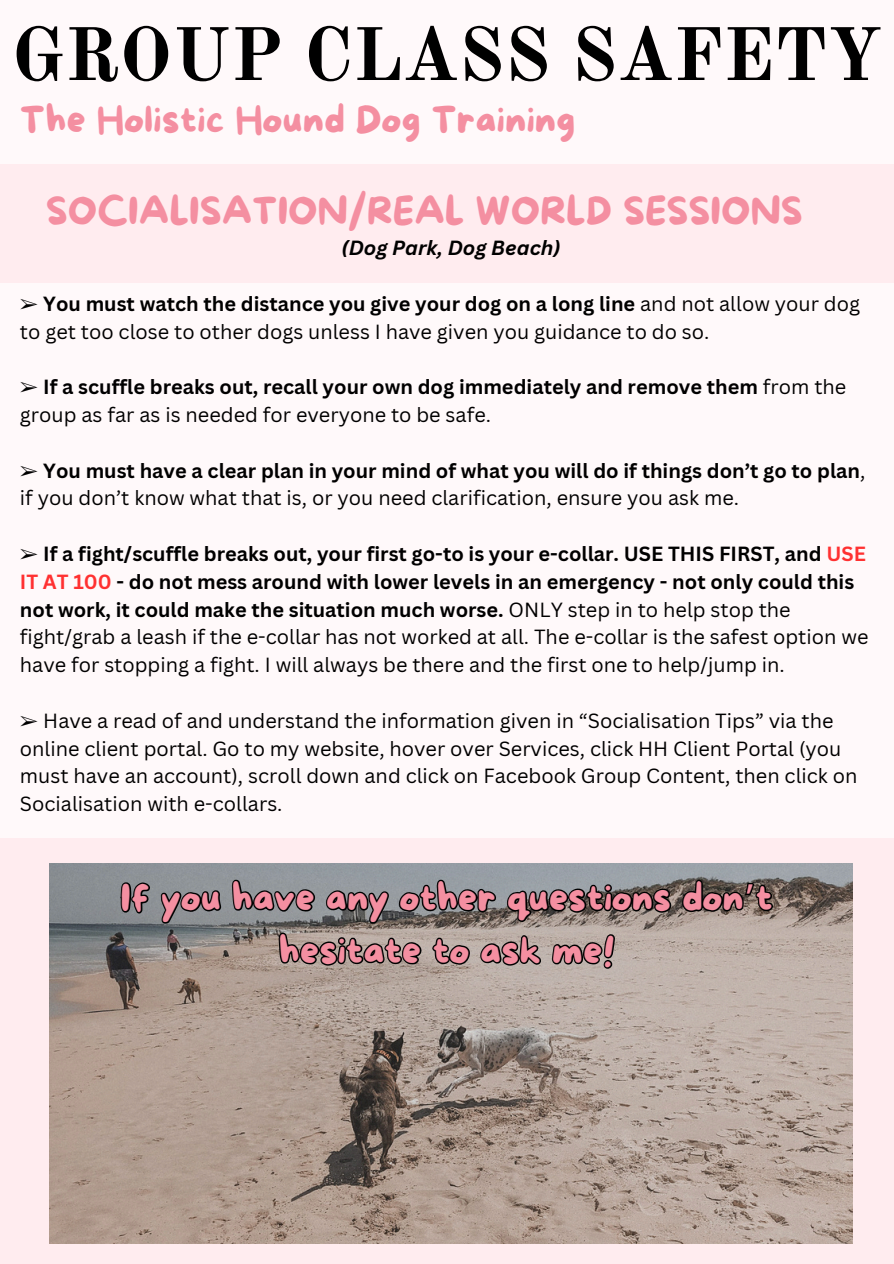
<style>
.page{position:relative;width:894px;height:1264px;background:#fff}
.page>*{position:absolute;margin:0;border:0;box-sizing:border-box;transform-origin:0 0}
.t1{font:700 74.25px "Old Standard";color:#000}
.t2{font:37.95px/52.8px "More Sugar";color:#f48fa1;text-align:center}
.t3{font:700 19.95px/27.8px "Canva Sans";color:#000}
.t4{font:19.95px/27.8px "Canva Sans";color:#000}
.t5{font:italic 700 19.95px "Canva Sans";color:#000}
.s1{font-family:"Free Serif"}
.s2{font-weight:700}
.s3{font-family:"Free Serif";font-weight:400}
.s4{font-weight:400}
.s5{color:#ff3131}
.s6{font-family:"Noto Sans Gurmukhi"}
</style>
<div class="page">
<div style="left:0;top:0;width:893px;height:1263px;background:#ffecef"></div>
<div style="left:0;top:0;width:893px;height:163px;background:#fff"></div>
<div style="left:0;top:283px;width:893px;height:554px;background:#fff"></div>
<img style="left:49px;top:863px;width:803px;height:380px">
<svg style="left:119px;top:837px;width:626px;height:114px"></svg>
<svg style="left:743px;top:880px;width:32px;height:33px"></svg>
<svg style="left:277px;top:844px;width:340px;height:209px;background:#9d9491"></svg>
<p class="t1" style="left:11px;top:9px;width:872px">GROUP CLASS SAFETY</p>
<p class="t2" style="left:20px;top:95px;width:556px">The Holistic Hound Dog Training</p>
<p class="t2" style="left:46px;top:186px;width:758px">SOCIALISATION/REAL WORLD SESSIONS</p>
<h1 class="t5" style="left:341px;top:234px;width:220px">(Dog Park, Dog Beach)</h1>
<h3 class="t4" style="left:20px;top:289px;width:841px"><span class="s1">➢</span> <span class="s2">You must watch the distance you give your dog on a long line</span> and not allow your dog to get too close to other dogs unless I have given you guidance to do so.</h3>
<h2 class="t3" style="left:20px;top:372px;width:827px"><span class="s3">➢</span> If a scuffle breaks out, recall your own dog immediately and remove them <span class="s4">from the group as far as is needed for everyone to be safe.</span></h2>
<h4 class="t3" style="left:20px;top:456px;width:846px"><span class="s3">➢</span> You must have a clear plan in your mind of what you will do if things don’t go to plan<span class="s4">, if you don’t know what that is, or you need clarification, ensure you ask me.</span></h4>
<p class="t3" style="left:20px;top:539px;width:849px"><span class="s3">➢</span> If a fight/scuffle breaks out, your first go-to is your e-collar. USE THIS FIRST, and <span class="s5">USE IT AT 100</span> - do not mess around with lower levels in an emergency - not only could this not work, it could make the situation much worse. <span class="s4">ONLY step in to help stop the fight/grab a leash if the e-collar has not worked at all. The e-collar is the safest option we have for stopping a fight. I will always be there and the first one to help/jump in.</span></p>
<p class="t4" style="left:20px;top:706px;width:838px"><span class="s1">➢</span> Have a read of and understand the information given in “Socialisation Tips” via the online client portal. Go to my website, hover over Services, click HH Client Portal (you must have an account), scroll down and click on Facebook Group Content, then click on Socialisation with e-collars.</p>
<p class="t2" style="left:121px;top:873px;width:653px">If you have any other questions don<span class="s6">’</span>t hesitate to ask me!</p>
</div>
